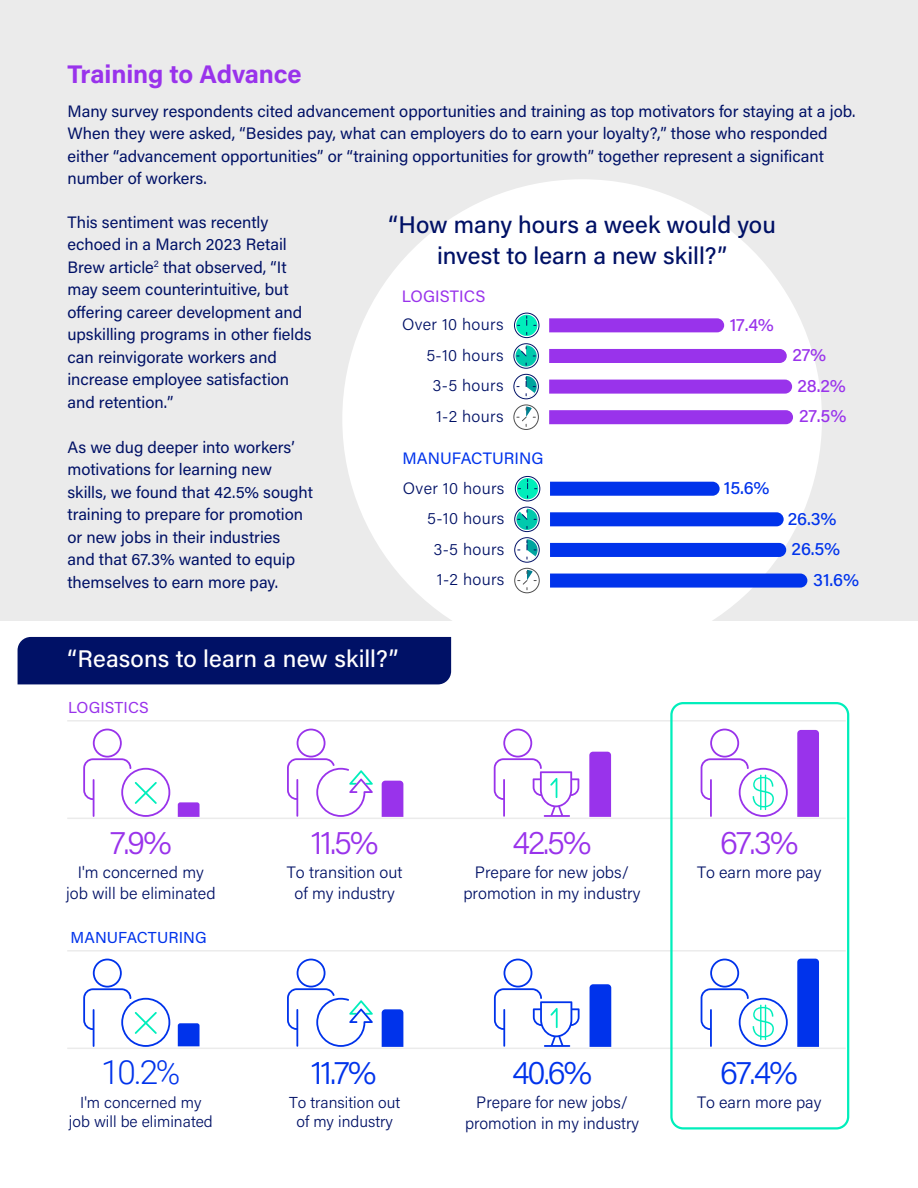
<style>
.page{position:relative;width:918px;height:1188px;background:#fff}
.page>*{position:absolute;margin:0;border:0;box-sizing:border-box;transform-origin:0 0}
.t1{font:300 33.15px "Acumin Pro";color:#9933eb}
.t2{font:300 33.15px "Acumin Pro";color:#0033eb}
.t3{font:300 33.15px "Roboto";color:#0033eb}
.Subhead{font:700 25.5px "Acumin Pro";letter-spacing:-.005em;color:#9933eb}
.t4{font:500 24px/30.6px "Acumin Pro";color:#016;text-align:center}
.t5{font:500 24px "Acumin Pro";color:#fff}
.t6{font:500 18px "Acumin Pro";letter-spacing:-.01em;color:#0033eb}
.t7{font:500 18px "Acumin Pro";letter-spacing:-.01em;color:#9933eb}
.Body_copy{font:16.5px/22.5px "Acumin Pro";color:#016}
.t8{font:300 16.5px/21px "Acumin Pro";color:#016;text-align:center}
.t9{font:300 16.5px "Acumin Pro";letter-spacing:.02em;color:#016}
.t10{font:16.5px "Acumin Pro";color:#0033eb}
.t11{font:16.5px "Acumin Pro";letter-spacing:.005em;color:#9933eb}
.t12{font:300 15.9px/19px "Acumin Pro";color:#016;text-align:center}
.t13{font:15.9px "Acumin Pro";letter-spacing:.005em;color:#0033eb}
.t14{font:15.9px "Acumin Pro";letter-spacing:.005em;color:#9933eb}
</style>
<div class="page">
<div style="left:0;top:0;width:918px;height:621px;background:#ebebeb"></div>
<div style="left:18px;top:637px;width:433px;height:47px;background:#016"></div>
<div style="left:342px;top:179px;width:480px;height:480px;background:#fff;border-radius:50%"></div>
<svg style="left:549px;top:410px;width:244px;height:14px;background:#9a36eb"></svg>
<svg style="left:514px;top:405px;width:25px;height:25px"></svg>
<svg style="left:549px;top:318px;width:175px;height:14px;background:#9c39eb"></svg>
<div style="left:549px;top:349px;width:238px;height:14px;background:#9933eb"></div>
<svg style="left:514px;top:313px;width:25px;height:86px"></svg>
<svg style="left:549px;top:380px;width:243px;height:14px;background:#9c39eb"></svg>
<svg style="left:550px;top:574px;width:257px;height:14px;background:#0839eb"></svg>
<svg style="left:515px;top:476px;width:25px;height:25px"></svg>
<svg style="left:550px;top:482px;width:170px;height:14px;background:#0739eb"></svg>
<svg style="left:550px;top:512px;width:234px;height:14px;background:#0738eb"></svg>
<svg style="left:514px;top:507px;width:26px;height:86px"></svg>
<div style="left:550px;top:543px;width:236px;height:14px;background:#0033eb"></div>
<svg style="left:494px;top:729px;width:85px;height:88px"></svg>
<svg style="left:589px;top:752px;width:22px;height:65px"></svg>
<svg style="left:494px;top:959px;width:86px;height:88px"></svg>
<svg style="left:590px;top:984px;width:21px;height:63px"></svg>
<svg style="left:382px;top:781px;width:21px;height:36px"></svg>
<svg style="left:287px;top:729px;width:86px;height:88px"></svg>
<svg style="left:382px;top:1009px;width:21px;height:38px"></svg>
<svg style="left:287px;top:959px;width:86px;height:88px"></svg>
<svg style="left:83px;top:729px;width:87px;height:88px"></svg>
<svg style="left:178px;top:802px;width:22px;height:15px"></svg>
<svg style="left:83px;top:959px;width:87px;height:88px"></svg>
<svg style="left:178px;top:1023px;width:22px;height:23px"></svg>
<div style="left:797px;top:730px;width:22px;height:87px;background:#9933eb"></div>
<svg style="left:701px;top:729px;width:87px;height:88px"></svg>
<div style="left:797px;top:959px;width:22px;height:88px;background:#0033eb"></div>
<svg style="left:701px;top:959px;width:87px;height:88px"></svg>
<hr style="left:67px;top:720px;width:779px;height:2px;background:#ebebeb">
<hr style="left:67px;top:818px;width:779px;height:1px;background:#ebebeb">
<hr style="left:67px;top:950px;width:779px;height:2px;background:#ebebeb">
<hr style="left:67px;top:1048px;width:779px;height:1px;background:#ebebeb">
<div style="left:670px;top:702px;width:179px;height:428px;border:2px solid #0eb;border-radius:12px"></div>
<p class="Subhead" style="left:68px;top:56px;width:236px">Training to Advance</p>
<p class="Body_copy" style="left:68px;top:99px;width:790px">Many survey respondents cited advancement opportunities and training as top motivators for staying at a job.<br>When they were asked, “Besides pay, what can employers do to earn your loyalty?,” those who responded either “advancement opportunities” or “training opportunities for growth” together represent a significant number of workers.</p>
<p class="Body_copy" style="left:67px;top:210px;width:246px">This sentiment was recently echoed in a March 2023 Retail<br>Brew article<sup>2</sup> that observed, “It may seem counterintuitive, but offering career development and upskilling programs in other fields can reinvigorate workers and increase employee satisfaction and retention.”</p>
<p class="Body_copy" style="left:67px;top:435px;width:247px">As we dug deeper into workers’ motivations for learning new skills, we found that 42.5% sought training to prepare for promotion or new jobs in their industries<br>and that 67.3% wanted to equip themselves to earn more pay.</p>
<p class="t4" style="left:388px;top:209px;width:389px">“How many hours a week would you invest to learn a new skill?”</p>
<p class="t11" style="left:402px;top:284px;width:85px">LOGISTICS</p>
<p class="t9" style="left:402px;top:313px;width:103px">Over 10 hours</p>
<p class="t7" style="left:730px;top:312px;width:46px">17.4%</p>
<p class="t8" style="left:426px;top:344px;width:79px">5-10 hours</p>
<p class="t7" style="left:792px;top:342px;width:35px">27%</p>
<p class="t8" style="left:433px;top:375px;width:73px">3-5 hours</p>
<p class="t7" style="left:798px;top:373px;width:50px">28.2%</p>
<p class="t8" style="left:436px;top:405px;width:69px">1-2 hours</p>
<p class="t7" style="left:799px;top:404px;width:49px">27.5%</p>
<p class="t10" style="left:403px;top:446px;width:142px">MANUFACTURING</p>
<p class="t9" style="left:403px;top:476px;width:103px">Over 10 hours</p>
<p class="t6" style="left:724px;top:475px;width:47px">15.6%</p>
<p class="t8" style="left:427px;top:507px;width:79px">5-10 hours</p>
<p class="t6" style="left:788px;top:506px;width:50px">26.3%</p>
<p class="t8" style="left:433px;top:538px;width:73px">3-5 hours</p>
<p class="t6" style="left:792px;top:536px;width:50px">26.5%</p>
<p class="t8" style="left:437px;top:569px;width:69px">1-2 hours</p>
<p class="t6" style="left:813px;top:567px;width:47px">31.6%</p>
<p class="t5" style="left:68px;top:642px;width:332px">“Reasons to learn a new skill?”</p>
<p class="t14" style="left:68px;top:696px;width:82px">LOGISTICS</p>
<p class="t1" style="left:110px;top:819px;width:63px">7.9%</p>
<p class="t8" style="left:66px;top:861px;width:151px">I'm concerned my job will be eliminated</p>
<p class="t13" style="left:71px;top:926px;width:137px">MANUFACTURING</p>
<p class="t3" style="left:101px;top:1049px;width:81px">10.2%</p>
<p class="t12" style="left:69px;top:1092px;width:145px">I'm concerned my job will be eliminated</p>
<p class="t1" style="left:311px;top:819px;width:69px">11.5%</p>
<p class="t8" style="left:287px;top:861px;width:117px">To transition out of my industry</p>
<p class="t2" style="left:311px;top:1049px;width:67px">11.7%</p>
<p class="t12" style="left:289px;top:1092px;width:113px">To transition out of my industry</p>
<p class="t1" style="left:512px;top:819px;width:80px">42.5%</p>
<p class="t8" style="left:463px;top:861px;width:179px">Prepare for new jobs/ promotion in my industry</p>
<p class="t1" style="left:720px;top:819px;width:79px">67.3%</p>
<p class="t8" style="left:697px;top:861px;width:126px">To earn more pay</p>
<p class="t2" style="left:512px;top:1049px;width:82px">40.6%</p>
<p class="t8" style="left:465px;top:1091px;width:176px">Prepare for new jobs/ promotion in my industry</p>
<p class="t2" style="left:720px;top:1049px;width:79px">67.4%</p>
<p class="t8" style="left:697px;top:1091px;width:126px">To earn more pay</p>
</div>
